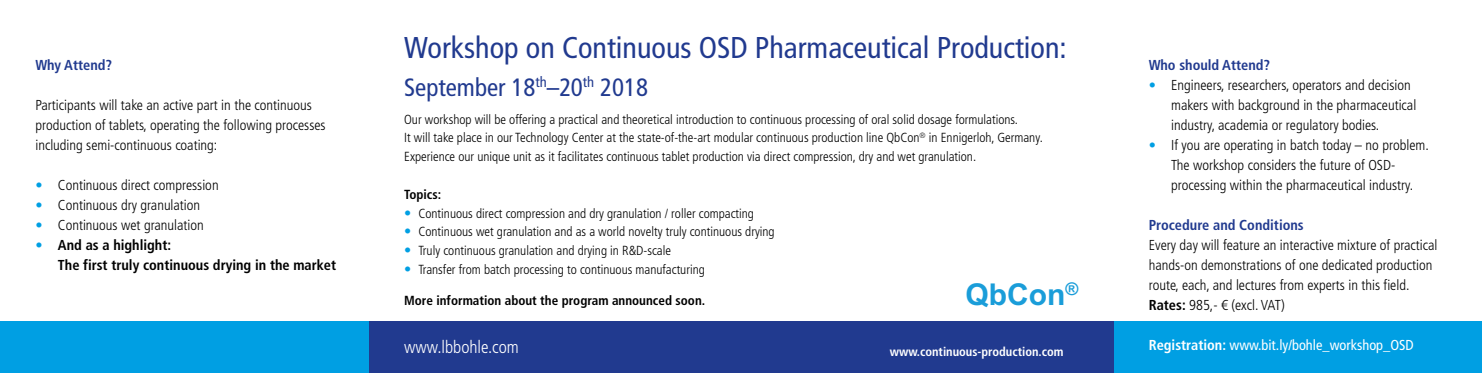
<style>
.page{position:relative;width:1482px;height:373px;background:#fff}
.page>*{position:absolute;margin:0;border:0;box-sizing:border-box;transform-origin:0 0}
.t1{font:condensed 30px "Frutiger LT";color:#213a8f}
.t2{font:700 30px "Arial";color:#1a9dd9}
.t3{font:condensed 25px "Frutiger LT";color:#213a8f}
.t4{font:300 condensed 17.5px "Frutiger LT";color:#fff}
.t5{font:300 condensed 14.38px/20px "Frutiger LT";color:#000}
.t6{font:700 condensed 14.38px/20px "Frutiger LT";color:#000}
.t7{font:700 condensed 14.38px "Frutiger LT";color:#213a8f}
.t8{font:condensed 14.38px "Frutiger LT";color:#fff}
.t9{font:300 condensed 13.12px/18.8px "Frutiger LT";color:#000}
.t10{font:700 condensed 13.12px "Frutiger LT";color:#000}
.t11{font:700 condensed 12.5px "Frutiger LT";color:#fff}
.s1{font-weight:700;color:#009fe3}
.s2{color:#009fe3}
.s3{font-weight:700;font-size:14.38px;color:#009fe3}
.s4{font-weight:700}
</style>
<div class="page">
<div style="left:0;top:321px;width:1481px;height:51px;background:#009fe3"></div>
<div style="left:369px;top:321px;width:744px;height:51px;background:#213a8f"></div>
<p class="t7" style="left:35px;top:56px;width:78px">Why Attend?</p>
<p class="t5" style="left:35px;top:95px;width:291px">Participants will take an active part in the continuous production of tablets, operating the following processes including semi-continuous coating:</p>
<p class="t5" style="left:35px;top:175px;width:185px"><span class="s1">•</span> Continuous direct compression</p>
<p class="t5" style="left:35px;top:195px;width:166px"><span class="s1">•</span> Continuous dry granulation</p>
<p class="t5" style="left:35px;top:215px;width:170px"><span class="s1">•</span> Continuous wet granulation</p>
<p class="t6" style="left:58px;top:235px;width:280px;text-indent:-22px"><span class="s2">•</span> And as a highlight:<br>The first truly continuous drying in the market</p>
<h1 class="t1" style="left:404px;top:30px;width:664px">Workshop on Continuous OSD Pharmaceutical Production:</h1>
<h2 class="t3" style="left:404px;top:72px;width:245px">September 18<sup>th</sup>–20<sup>th</sup> 2018</h2>
<p class="t9" style="left:404px;top:110px;width:640px">Our workshop will be offering a practical and theoretical introduction to continuous processing of oral solid dosage formulations.<br>It will take place in our Technology Center at the state-of-the-art modular continuous production line QbCon<sup>®</sup> in Ennigerloh, Germany.<br>Experience our unique unit as it facilitates continuous tablet production via direct compression, dry and wet granulation.</p>
<p class="t10" style="left:404px;top:186px;width:39px">Topics:</p>
<p class="t9" style="left:404px;top:203px;width:351px"><span class="s3">•</span> Continuous direct compression and dry granulation / roller compacting</p>
<p class="t9" style="left:404px;top:222px;width:372px"><span class="s3">•</span> Continuous wet granulation and as a world novelty truly continuous drying</p>
<p class="t9" style="left:404px;top:241px;width:268px"><span class="s3">•</span> Truly continuous granulation and drying in R&amp;D-scale</p>
<p class="t9" style="left:404px;top:260px;width:302px"><span class="s3">•</span> Transfer from batch processing to continuous manufacturing</p>
<p class="t10" style="left:404px;top:292px;width:302px">More information about the program announced soon.</p>
<h1 class="t2" style="left:965px;top:273px;width:114px">QbCon<sup>®</sup></h1>
<p class="t4" style="left:404px;top:336px;width:116px">www.lbbohle.com</p>
<p class="t11" style="left:889px;top:343px;width:175px">www.continuous-production.com</p>
<p class="t7" style="left:1148px;top:56px;width:123px">Who should Attend?</p>
<p class="t5" style="left:1171px;top:75px;width:246px;text-indent:-22px"><span class="s1">•</span> Engineers, researchers, operators and decision makers with background in the pharmaceutical industry, academia or regulatory bodies.</p>
<p class="t5" style="left:1171px;top:135px;width:259px;text-indent:-22px"><span class="s1">•</span> If you are operating in batch today – no problem.<br>The workshop considers the future of OSD&shy;processing within the pharmaceutical industry.</p>
<p class="t7" style="left:1148px;top:216px;width:156px">Procedure and Conditions</p>
<p class="t5" style="left:1148px;top:235px;width:290px">Every day will feature an interactive mixture of practical hands-on demonstrations of one dedicated production route, each, and lectures from experts in this field.<br><span class="s4">Rates:</span> 985,- € (excl. VAT)</p>
<p class="t8" style="left:1148px;top:336px;width:266px"><span class="s4">Registration:</span> www.bit.ly/bohle_workshop_OSD</p>
</div>
